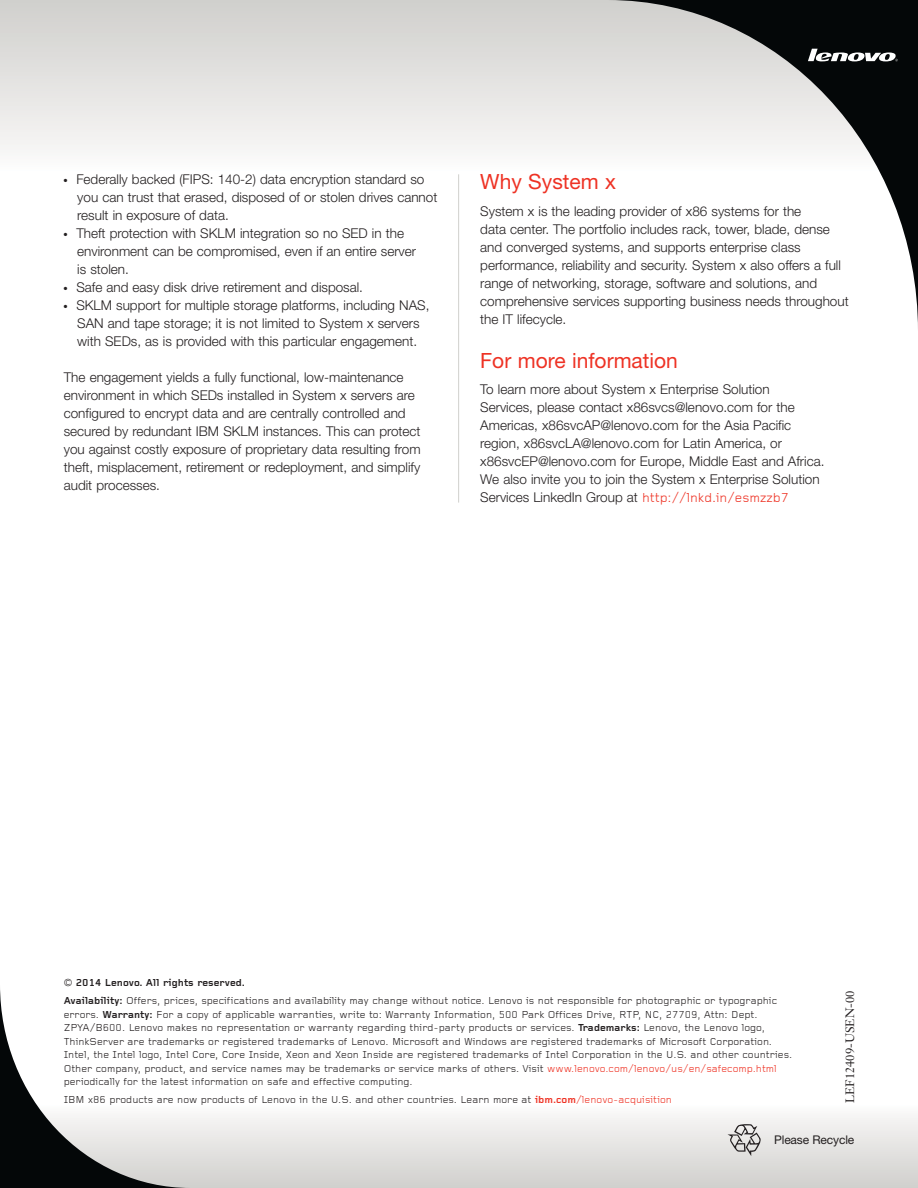
<style>
.page{position:relative;width:918px;height:1188px;background:#fff}
.page>*{position:absolute;margin:0;border:0;box-sizing:border-box;transform-origin:0 0}
.t1{font:21px "Helvetica Neue LT Std";color:#ee3224}
.t2{font:300 13.5px/18px "Helvetica Neue LT Std";color:#231f20}
.t3{font:12px "Janson Text LT Pro";color:#231f20}
.t4{font:12px "Helvetica Neue";letter-spacing:-.01em;color:#231f20}
.t5{font:10.5px/13.5px "Lenovo Do";color:#231f20}
.s1{font-family:"Lenovo Do";font-weight:400;color:#ee3224}
.s2{font-weight:700}
.s3{color:#ee3224}
.s4{font-weight:700;color:#ee3224}
</style>
<div class="page">
<div style="left:0;top:1103px;width:918px;height:85px;background:linear-gradient(to bottom,#fdfcfc,#d0cfcc)"></div>
<div style="left:0;top:0;width:918px;height:174px;background:linear-gradient(to bottom,#cfcecb,#fcfcfb)"></div>
<svg style="left:608px;top:0;width:310px;height:327px"></svg>
<svg style="left:0;top:990px;width:191px;height:198px"></svg>
<svg style="left:808px;top:49px;width:90px;height:12px"></svg>
<svg style="left:728px;top:1124px;width:33px;height:32px"></svg>
<hr style="left:458px;top:174px;width:1px;height:329px;background:#d0d0cd">
<p class="t2" style="left:76px;top:170px;width:363px">Federally backed (FIPS: 140-2) data encryption standard so you can trust that erased, disposed of or stolen drives cannot result in exposure of data.<br>Theft protection with SKLM integration so no SED in the environment can be compromised, even if an entire server<br>is stolen.<br>Safe and easy disk drive retirement and disposal.<br>SKLM support for multiple storage platforms, including NAS, SAN and tape storage; it is not limited to System x servers with SEDs, as is provided with this particular engagement.</p>
<p class="t2" style="left:64px;top:368px;width:358px">The engagement yields a fully functional, low-maintenance environment in which SEDs installed in System x servers are configured to encrypt data and are centrally controlled and secured by redundant IBM SKLM instances. This can protect you against costly exposure of proprietary data resulting from theft, misplacement, retirement or redeployment, and simplify audit processes.</p>
<h2 class="t1" style="left:480px;top:169px;width:137px">Why System x</h2>
<p class="t2" style="left:480px;top:202px;width:370px">System x is the leading provider of x86 systems for the<br>data center. The portfolio includes rack, tower, blade, dense and converged systems, and supports enterprise class performance, reliability and security. System x also offers a full range of networking, storage, software and solutions, and comprehensive services supporting business needs throughout the IT lifecycle.</p>
<h2 class="t1" style="left:480px;top:348px;width:199px">For more information</h2>
<p class="t2" style="left:480px;top:380px;width:346px">To learn more about System x Enterprise Solution Services, please contact x86svcs@lenovo.com for the Americas, x86svcAP@lenovo.com for the Asia Pacific region, x86svcLA@lenovo.com for Latin America, or x86svcEP@lenovo.com for Europe, Middle East and Africa.<br>We also invite you to join the System x Enterprise Solution Services LinkedIn Group at <span class="s1">http://lnkd.in/esmzzb7</span></p>
<p class="t5" style="left:64px;top:974px;width:715px;line-height:17.7px">© <span class="s2">2014 Lenovo. All rights reserved.<br>Availability:</span> Offers, prices, specifications and availability may change without notice. Lenovo is not responsible for photographic or typographic</p>
<p class="t5" style="left:64px;top:1007px;width:730px">errors. <span class="s2">Warranty:</span> For a copy of applicable warranties, write to: Warranty Information, 500 Park Offices Drive, RTP, NC, 27709, Attn: Dept.<br>ZPYA/B600. Lenovo makes no representation or warranty regarding third-party products or services. <span class="s2">Trademarks:</span> Lenovo, the Lenovo logo, ThinkServer are trademarks or registered trademarks of Lenovo. Microsoft and Windows are registered trademarks of Microsoft Corporation.<br>Intel, the Intel logo, Intel Core, Core Inside, Xeon and Xeon Inside are registered trademarks of Intel Corporation in the U.S. and other countries.<br>Other company, product, and service names may be trademarks or service marks of others. Visit <span class="s3">www.lenovo.com/lenovo/us/en/safecomp.html </span>periodically for the latest information on safe and effective computing.</p>
<p class="t5" style="left:64px;top:1093px;width:610px">IBM x86 products are now products of Lenovo in the U.S. and other countries. Learn more at <span class="s4">ibm.com</span><span class="s3">/lenovo-acquisition</span></p>
<p class="t3" style="left:842px;top:1103px;width:114px;rotate:-90deg">LEF12409-USEN-00</p>
<p class="t4" style="left:774px;top:1132px;width:82px">Please Recycle</p>
</div>
